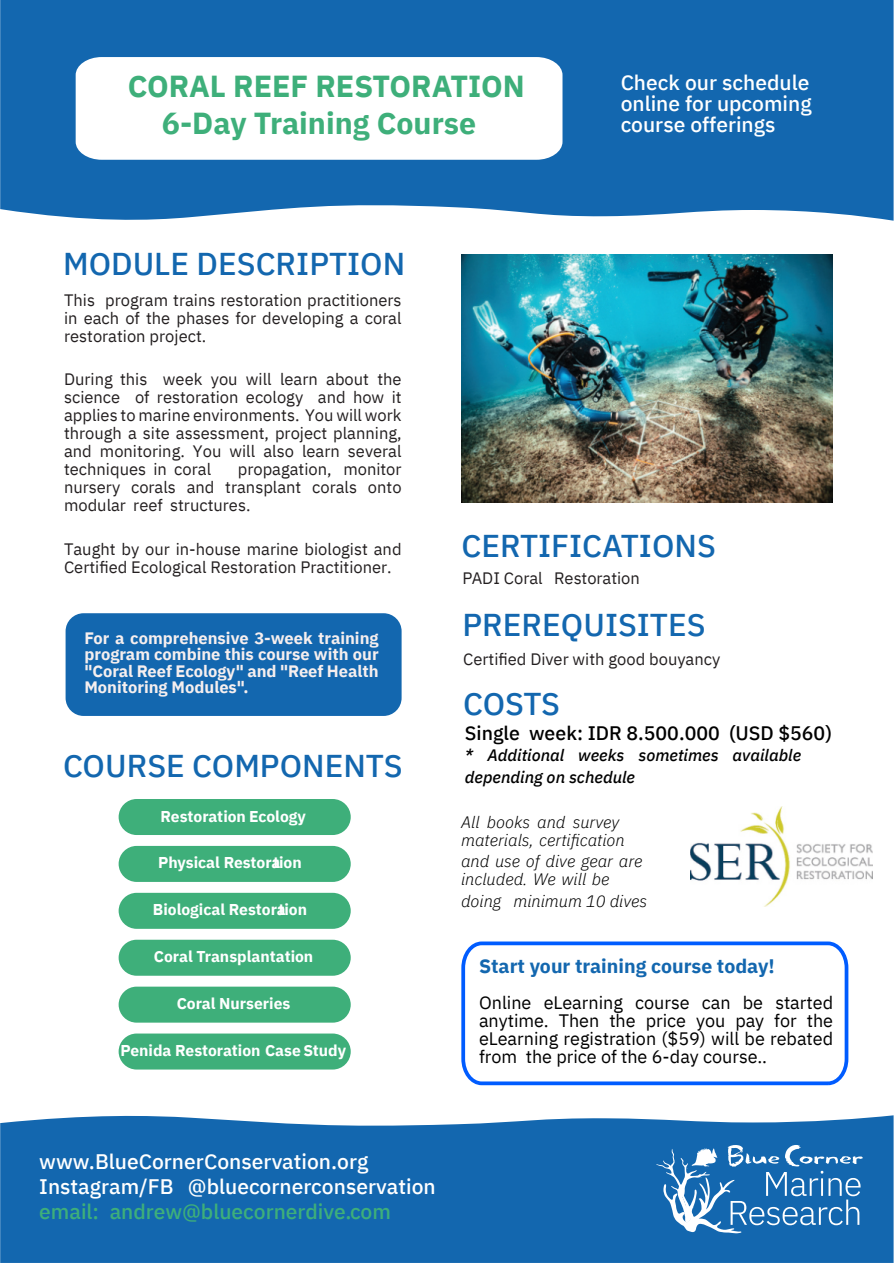
<style>
.page{position:relative;width:894px;height:1263px;background:#fff}
.page>*{position:absolute;margin:0;border:0;box-sizing:border-box;transform-origin:0 0}
.t1{font:500 31.5px "IBM Plex Sans";color:#1367af}
.t2{font:700 30.3px/36.5px "IBM Plex Sans";color:#3eaf7a;text-align:center}
.t3{font:500 21px/21px "IBM Plex Sans";color:#fff}
.t4{font:500 21px "IBM Plex Sans";color:#3eaf7a}
.t5{font:500 19.5px "IBM Plex Sans";color:#000}
.t6{font:700 19.5px "IBM Plex Sans";color:#1367af}
.t7{font:18px/18px "IBM Plex Sans";color:#000;text-align:justify}
.t8{font:16.5px/18px "IBM Plex Sans";color:#231f20;text-align:justify}
.t9{font:700 16.5px/16.5px "IBM Plex Sans";color:#f6efef;text-align:justify}
.t10{font:italic 300 16.5px/18px "IBM Plex Sans";color:#000}
.t11{font:italic 500 16.5px/21.6px "IBM Plex Sans";color:#000}
.t12{font:700 15.75px "IBM Plex Sans";color:#fff}
</style>
<div class="page">
<div style="left:0;top:0;width:893px;height:221px;background:#1367af"></div>
<svg style="left:76px;top:57px;width:486px;height:103px"></svg>
<div style="left:0;top:1115px;width:893px;height:148px;background:#1367af"></div>
<svg style="left:656px;top:1145px;width:206px;height:88px;background:#4184be"></svg>
<div style="left:119px;top:799px;width:232px;height:36px;background:#3eaf7a;border-radius:18px"></div>
<div style="left:119px;top:846px;width:232px;height:36px;background:#3eaf7a;border-radius:18px"></div>
<div style="left:119px;top:893px;width:232px;height:36px;background:#3eaf7a;border-radius:18px"></div>
<div style="left:119px;top:940px;width:232px;height:36px;background:#3eaf7a;border-radius:18px"></div>
<div style="left:119px;top:987px;width:232px;height:36px;background:#3eaf7a;border-radius:18px"></div>
<div style="left:119px;top:1033px;width:232px;height:36px;background:#3eaf7a;border-radius:18px"></div>
<img style="left:461px;top:255px;width:371px;height:248px">
<img style="left:690px;top:806px;width:183px;height:101px">
<div style="left:66px;top:613px;width:335px;height:103px;background:#1367af;border-radius:18px"></div>
<svg style="left:461px;top:941px;width:388px;height:145px"></svg>
<h2 class="t2" style="left:128px;top:71px;width:398px">CORAL REEF RESTORATION<br>6-Day Training Course</h2>
<h1 class="t1" style="left:63px;top:250px;width:344px">MODULE DESCRIPTION</h1>
<p class="t3" style="left:620px;top:74px;width:192px;text-align:justify">Check our schedule online for upcoming course offerings</p>
<p class="t8" style="left:64px;top:293px;width:339px">This program trains restoration practitioners in each of the phases for developing a coral restoration project.</p>
<p class="t8" style="left:64px;top:372px;width:339px">During this week you will learn about the science of restoration ecology and how it applies to marine environments. You will work through a site assessment, project planning, and monitoring. You will also learn several techniques in coral</p>
<p class="t8" style="left:64px;top:462px;width:339px;text-indent:174px">propagation, monitor nursery corals and transplant corals onto modular reef structures.</p>
<p class="t8" style="left:64px;top:541px;width:339px">Taught by our in-house marine biologist and<br>Certified Ecological Restoration Practitioner.</p>
<p class="t9" style="left:84px;top:631px;width:296px">For a comprehensive 3-week training program combine this course with our "Coral Reef Ecology" and "Reef Health Monitoring Modules".</p>
<h1 class="t1" style="left:63px;top:752px;width:341px">COURSE COMPONENTS</h1>
<p class="t12" style="left:161px;top:809px;width:147px">Restoration Ecology</p>
<p class="t12" style="left:158px;top:856px;width:145px">Physical Restoration</p>
<p class="t12" style="left:153px;top:903px;width:156px">Biological Restoration</p>
<p class="t12" style="left:154px;top:950px;width:161px">Coral Transplantation</p>
<p class="t12" style="left:177px;top:997px;width:115px">Coral Nurseries</p>
<p class="t12" style="left:120px;top:1044px;width:227px">Penida Restoration Case Study</p>
<h1 class="t1" style="left:461px;top:533px;width:256px">CERTIFICATIONS</h1>
<p class="t8" style="left:462px;top:570px;width:179px">PADI Coral Restoration</p>
<h1 class="t1" style="left:462px;top:612px;width:244px">PREREQUISITES</h1>
<p class="t8" style="left:463px;top:652px;width:259px">Certified Diver with good bouyancy</p>
<h1 class="t1" style="left:463px;top:691px;width:98px">COSTS</h1>
<p class="t5" style="left:465px;top:725px;width:368px">Single week: IDR 8.500.000 (USD $560)</p>
<p class="t11" style="left:465px;top:746px;width:338px">* Additional weeks sometimes available depending on schedule</p>
<p class="t10" style="left:461px;top:814px;width:165px">All books and survey materials, certification</p>
<p class="t10" style="left:461px;top:854px;width:183px">and use of dive gear are included. We will be</p>
<p class="t10" style="left:461px;top:893px;width:187px">doing minimum 10 dives</p>
<p class="t6" style="left:479px;top:958px;width:297px">Start your training course today!</p>
<p class="t7" style="left:479px;top:995px;width:355px">Online eLearning course can be started anytime. Then the price you pay for the eLearning registration ($59) will be rebated from the price of the 6-day course..</p>
<p class="t3" style="left:39px;top:1150px;width:398px;line-height:25.2px">www.BlueCornerConservation.org<br>Instagram/FB @bluecornerconservation</p>
<p class="t4" style="left:39px;top:1203px;width:353px">email: andrew@bluecornerdive.com</p>
</div>
